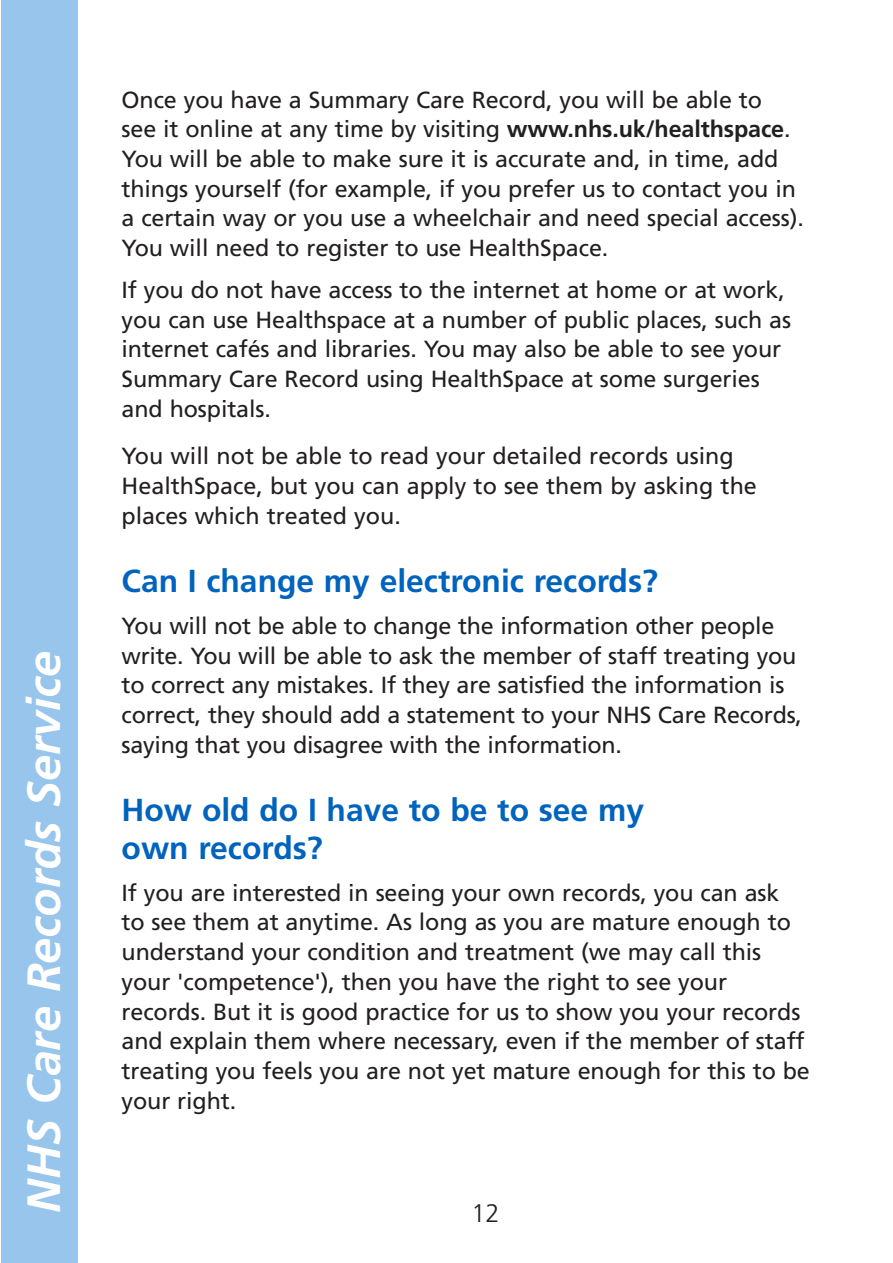
<style>
.page{position:relative;width:893px;height:1263px;background:#fff}
.page>*{position:absolute;margin:0;border:0;box-sizing:border-box;transform-origin:0 0}
.t1{font:italic 700 46.65px "Frutiger";color:#fff}
.t2{font:700 31.8px/38.2px "Frutiger";color:#0063be}
.t3{font:300 25.5px "Frutiger";color:#231f20}
.t4{font:23.4px/29.7px "Frutiger";letter-spacing:-.005em;color:#231f20}
.s1{font-weight:700}
</style>
<div class="page">
<div style="left:1px;top:0;width:77px;height:1263px;background:#97c5eb"></div>
<h1 class="t1" style="left:25px;top:1213px;width:563px;rotate:-90deg">NHS Care Records Service</h1>
<p class="t4" style="left:122px;top:87px;width:684px">Once you have a Summary Care Record, you will be able to<br>see it online at any time by visiting <span class="s1">www.nhs.uk/healthspace</span>.<br>You will be able to make sure it is accurate and, in time, add things yourself (for example, if you prefer us to contact you in a certain way or you use a wheelchair and need special access).<br>You will need to register to use HealthSpace.</p>
<p class="t4" style="left:122px;top:277px;width:671px">If you do not have access to the internet at home or at work, you can use Healthspace at a number of public places, such as internet cafés and libraries. You may also be able to see your Summary Care Record using HealthSpace at some surgeries and hospitals.</p>
<p class="t4" style="left:122px;top:443px;width:637px">You will not be able to read your detailed records using<br>HealthSpace, but you can apply to see them by asking the places which treated you.</p>
<h2 class="t2" style="left:122px;top:564px;width:538px">Can I change my electronic records?</h2>
<p class="t4" style="left:122px;top:613px;width:682px">You will not be able to change the information other people write. You will be able to ask the member of staff treating you to correct any mistakes. If they are satisfied the information is correct, they should add a statement to your NHS Care Records, saying that you disagree with the information.</p>
<h2 class="t2" style="left:122px;top:793px;width:524px">How old do I have to be to see my own records?</h2>
<p class="t4" style="left:122px;top:880px;width:690px">If you are interested in seeing your own records, you can ask<br>to see them at anytime. As long as you are mature enough to understand your condition and treatment (we may call this your 'competence'), then you have the right to see your records. But it is good practice for us to show you your records and explain them where necessary, even if the member of staff treating you feels you are not yet mature enough for this to be your right.</p>
<p class="t3" style="left:471px;top:1203px;width:30px">12</p>
</div>
